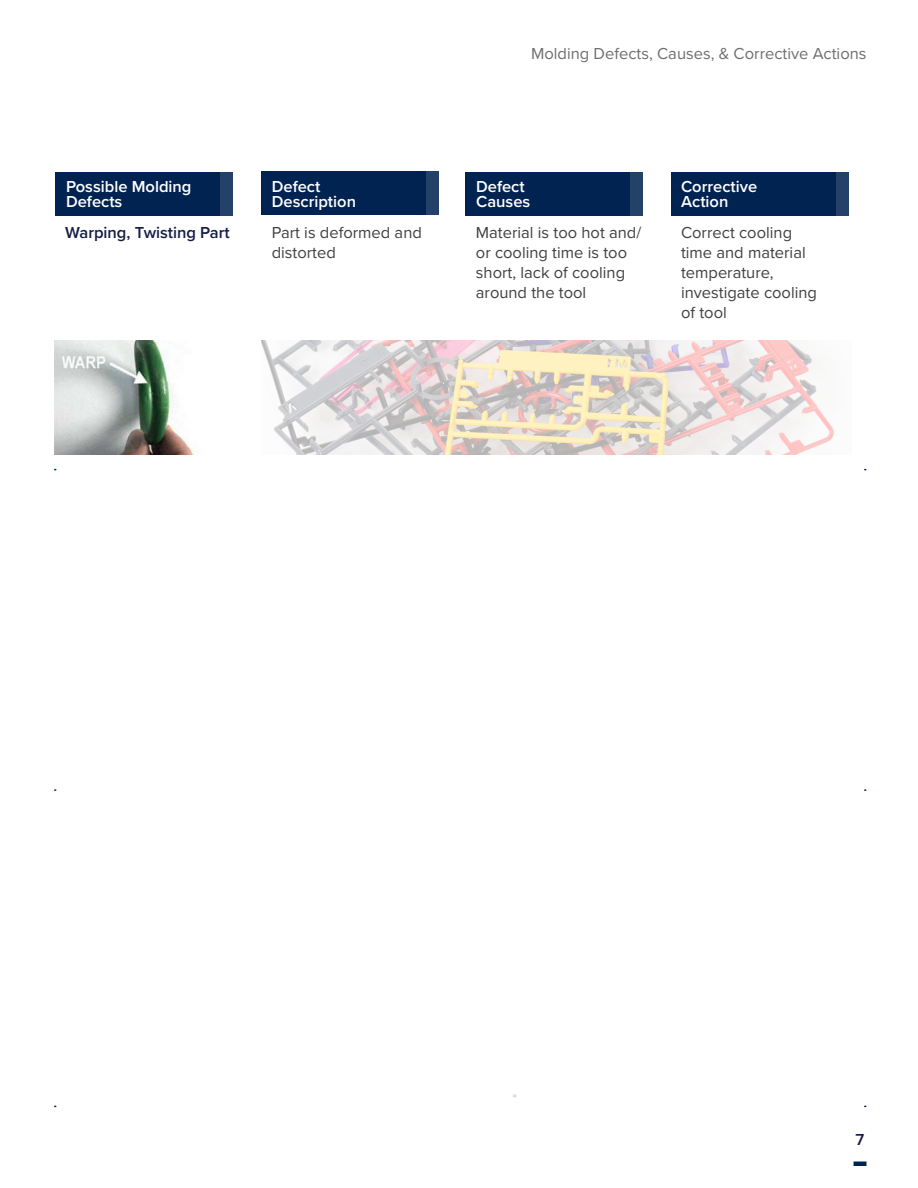
<style>
.page{position:relative;width:918px;height:1188px;background:#fff}
.page>*{position:absolute;margin:0;border:0;box-sizing:border-box;transform-origin:0 0}
.t1{font:16.5px/19.8px "Proxima Nova";color:#414042}
.t2{font:600 16.5px/15px "Proxima Nova";color:#fff}
.t3{font:16.5px "Proxima Nova";color:#6d6e71}
.t4{font:600 16.5px "Proxima Nova";color:#151d48}
.t5{font:600 13.5px "Proxima Nova";color:#d1d3d4}
</style>
<div class="page">
<hr style="left:854px;top:1162px;width:12px;height:4px;background:#002351">
<div style="left:55px;top:172px;width:177px;height:44px;background:#002351"></div>
<div style="left:261px;top:171px;width:177px;height:44px;background:#002351"></div>
<div style="left:466px;top:172px;width:177px;height:44px;background:#002351"></div>
<div style="left:671px;top:172px;width:178px;height:44px;background:#002351"></div>
<div style="left:220px;top:172px;width:12px;height:44px;background:#244269"></div>
<div style="left:426px;top:171px;width:12px;height:44px;background:#244269"></div>
<div style="left:630px;top:172px;width:13px;height:44px;background:#244269"></div>
<div style="left:836px;top:172px;width:13px;height:44px;background:#244269"></div>
<img style="left:54px;top:340px;width:142px;height:114px">
<img style="left:261px;top:340px;width:573px;height:114px">
<p class="t3" style="left:531px;top:43px;width:337px">Molding Defects, Causes, &amp; Corrective Actions</p>
<p class="t2" style="left:66px;top:179px;width:127px">Possible Molding<br>Defects</p>
<p class="t2" style="left:272px;top:179px;width:86px">Defect<br>Description</p>
<p class="t2" style="left:476px;top:179px;width:56px">Defect<br>Causes</p>
<p class="t2" style="left:681px;top:179px;width:78px">Corrective<br>Action</p>
<p class="t4" style="left:65px;top:223px;width:166px">Warping, Twisting Part</p>
<p class="t1" style="left:272px;top:223px;width:152px">Part is deformed and distorted</p>
<p class="t1" style="left:476px;top:223px;width:167px">Material is too hot and/ or cooling time is too short, lack of cooling around the tool</p>
<p class="t1" style="left:681px;top:223px;width:138px">Correct cooling time and material temperature, investigate cooling of tool</p>
<p class="t5" style="left:513px;top:1090px;width:6px">*</p>
<p class="t4" style="left:855px;top:1130px;width:10px">7</p>
</div>
